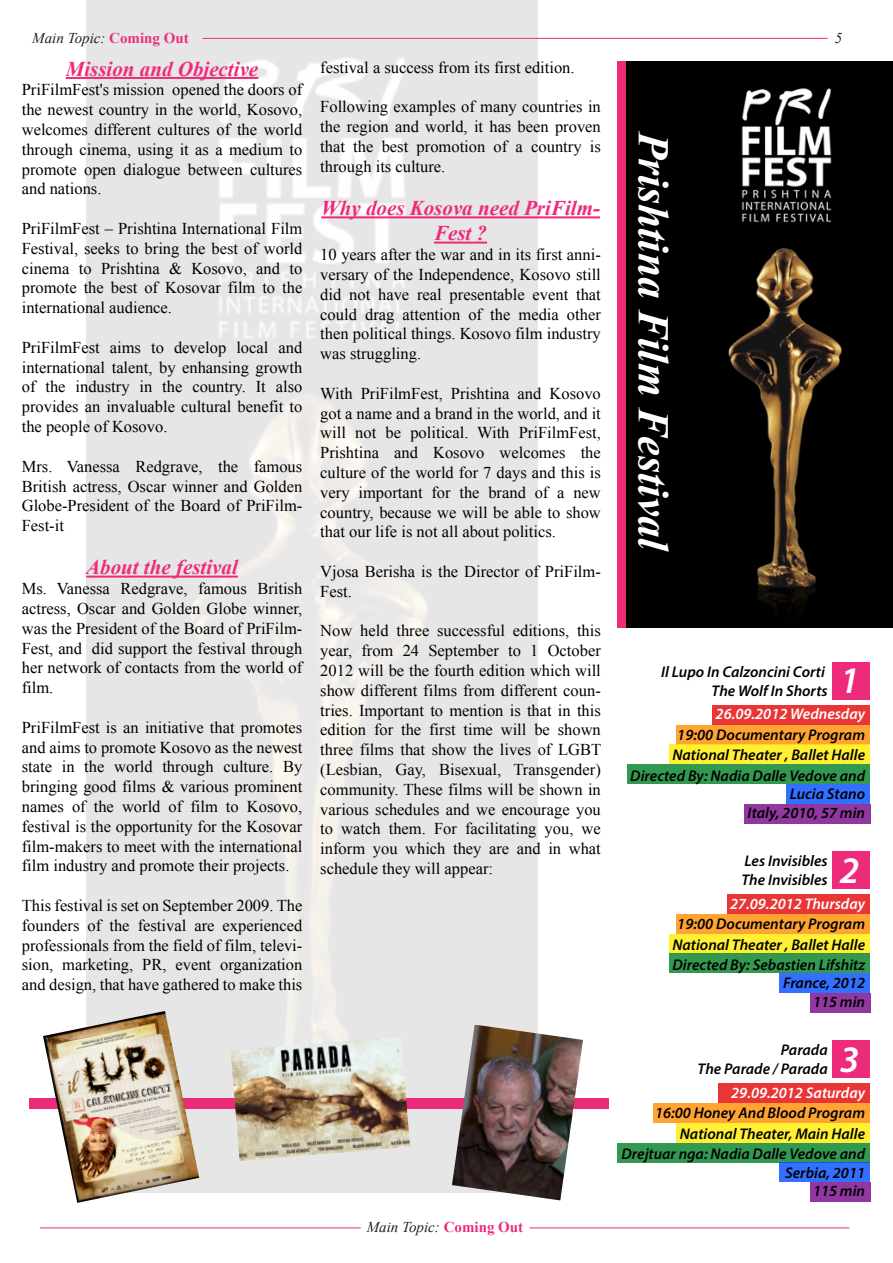
<style>
.page{position:relative;width:893px;height:1263px;background:#fff}
.page>*{position:absolute;margin:0;border:0;box-sizing:border-box;transform-origin:0 0}
.t1{font:italic 700 43.5px "Times New Roman";color:#fff}
.t2{font:italic 600 37.5px "Myriad Pro";color:#fff}
.t3{font:italic 700 21px/25.2px "Times New Roman";color:#ee2a7b;text-align:center}
.t4{font:16.5px/19.8px "Times New Roman";color:#000;text-align:justify}
.t5{font:italic 600 15.45px/18.6px "Myriad Pro";color:#000;text-align:right}
.t6{font:italic 600 15.45px "Myriad Pro";color:#fff}
.t7{font:italic 15px "Times New Roman";color:#231f20}
.s1{font-weight:700;font-style:normal;color:#ee2a7b}
</style>
<div class="page">
<img style="left:86px;top:0;width:452px;height:1193px">
<img style="left:680px;top:61px;width:213px;height:566px">
<div style="left:626px;top:61px;width:52px;height:566px;background:#000"></div>
<div style="left:617px;top:61px;width:9px;height:566px;background:#ee2a7b"></div>
<div style="left:712px;top:705px;width:158px;height:20px;background:#e93535"></div>
<div style="left:676px;top:725px;width:194px;height:20px;background:#ffa333"></div>
<div style="left:669px;top:745px;width:201px;height:19px;background:#fff033"></div>
<div style="left:627px;top:764px;width:243px;height:20px;background:#339951"></div>
<div style="left:786px;top:784px;width:84px;height:20px;background:#3370ff"></div>
<div style="left:744px;top:804px;width:126px;height:20px;background:#90389f"></div>
<div style="left:832px;top:662px;width:38px;height:38px;background:#ee2a7b"></div>
<div style="left:29px;top:1098px;width:579px;height:10px;background:#ee2a7b"></div>
<img style="left:43px;top:1011px;width:156px;height:192px">
<img style="left:452px;top:1024px;width:131px;height:176px">
<hr style="left:321px;top:216px;width:272px;height:2px;background:#ee2a7b">
<svg style="left:593px;top:216px;width:7px;height:2px"></svg>
<hr style="left:434px;top:242px;width:53px;height:2px;background:#ee2a7b">
<hr style="left:66px;top:77px;width:192px;height:2px;background:#ee2a7b">
<hr style="left:86px;top:576px;width:152px;height:2px;background:#ee2a7b">
<img style="left:230px;top:1036px;width:180px;height:125px">
<div style="left:727px;top:894px;width:143px;height:20px;background:#e93535"></div>
<div style="left:676px;top:914px;width:194px;height:20px;background:#ffa333"></div>
<div style="left:669px;top:934px;width:201px;height:19px;background:#fff033"></div>
<div style="left:669px;top:953px;width:201px;height:20px;background:#339951"></div>
<div style="left:779px;top:973px;width:91px;height:20px;background:#3370ff"></div>
<div style="left:810px;top:993px;width:60px;height:20px;background:#90389f"></div>
<div style="left:832px;top:851px;width:38px;height:38px;background:#ee2a7b"></div>
<div style="left:719px;top:1083px;width:151px;height:20px;background:#e93535"></div>
<div style="left:653px;top:1103px;width:217px;height:20px;background:#ffa333"></div>
<div style="left:676px;top:1123px;width:194px;height:20px;background:#fff033"></div>
<div style="left:617px;top:1143px;width:253px;height:19px;background:#339951"></div>
<div style="left:779px;top:1162px;width:91px;height:20px;background:#3370ff"></div>
<div style="left:810px;top:1182px;width:60px;height:20px;background:#90389f"></div>
<div style="left:832px;top:1041px;width:38px;height:37px;background:#ee2a7b"></div>
<hr style="left:202px;top:38px;width:626px;height:1px;background:#ee2a7b">
<hr style="left:40px;top:1227px;width:321px;height:1px;background:#ee2a7b">
<hr style="left:529px;top:1227px;width:320px;height:1px;background:#ee2a7b">
<p class="t7" style="left:32px;top:27px;width:158px">Main Topic: <span class="s1">Coming Out</span></p>
<p class="t7" style="left:835px;top:27px;width:9px">5</p>
<p class="t3" style="left:66px;top:55px;width:194px">Mission and Objective</p>
<p class="t4" style="left:22px;top:80px;width:282px">PriFilmFest's mission opened the doors of the newest country in the world, Kosovo, welcomes different cultures of the world through cinema, using it as a medium to promote open dialogue between cultures and nations.</p>
<p class="t4" style="left:22px;top:218px;width:282px">PriFilmFest – Prishtina International Film Festival, seeks to bring the best of world cinema to Prishtina &amp; Kosovo, and to promote the best of Kosovar film to the international audience.</p>
<p class="t4" style="left:22px;top:337px;width:282px">PriFilmFest aims to develop local and international talent, by enhansing growth of the industry in the country. It also provides an invaluable cultural benefit to the people of Kosovo.</p>
<p class="t4" style="left:22px;top:456px;width:282px">Mrs. Vanessa Redgrave, the famous British actress, Oscar winner and Golden Globe-President of the Board of PriFilm-Fest-it</p>
<p class="t3" style="left:86px;top:554px;width:153px">About the festival</p>
<p class="t4" style="left:22px;top:578px;width:282px">Ms. Vanessa Redgrave, famous British actress, Oscar and Golden Globe winner, was the President of the Board of PriFilm-Fest, and did support the festival through her network of contacts from the world of film.</p>
<p class="t4" style="left:22px;top:717px;width:282px">PriFilmFest is an initiative that promotes and aims to promote Kosovo as the newest state in the world through culture. By bringing good films &amp; various prominent names of the world of film to Kosovo, festival is the opportunity for the Kosovar film-makers to meet with the international film industry and promote their projects.</p>
<p class="t4" style="left:22px;top:895px;width:282px">This festival is set on September 2009. The founders of the festival are experienced professionals from the field of film, televi&shy;sion, marketing, PR, event organization and design, that have gathered to make this</p>
<p class="t6" style="left:730px;top:893px;width:137px">27.09.2012 Thursday</p>
<p class="t4" style="left:320px;top:57px;width:256px">festival a success from its first edition.</p>
<p class="t4" style="left:320px;top:97px;width:282px">Following examples of many countries in the region and world, it has been proven that the best promotion of a country is through its culture.</p>
<p class="t3" style="left:321px;top:195px;width:280px">Why does Kosova need PriFilm-<br>Fest ?</p>
<p class="t4" style="left:320px;top:244px;width:282px">10 years after the war and in its first anni&shy;versary of the Independence, Kosovo still did not have real presentable event that could drag attention of the media other then political things. Kosovo film industry was struggling.</p>
<p class="t4" style="left:320px;top:383px;width:282px">With PriFilmFest, Prishtina and Kosovo got a name and a brand in the world, and it will not be political. With PriFilmFest, Prishtina and Kosovo welcomes the culture of the world for 7 days and this is very important for the brand of a new country, because we will be able to show that our life is not all about politics.</p>
<p class="t4" style="left:320px;top:561px;width:282px">Vjosa Berisha is the Director of PriFilm-<br>Fest.</p>
<p class="t4" style="left:320px;top:621px;width:282px">Now held three successful editions, this year, from 24 September to 1 October 2012 will be the fourth edition which will show different films from different coun&shy;tries. Important to mention is that in this edition for the first time will be shown three films that show the lives of LGBT (Lesbian, Gay, Bisexual, Transgender) community. These films will be shown in various schedules and we encourage you to watch them. For facilitating you, we inform you which they are and in what schedule they will appear:</p>
<h1 class="t1" style="left:684px;top:132px;width:421px;rotate:90deg">Prishtina Film Festival</h1>
<p class="t5" style="left:661px;top:662px;width:168px">Il Lupo In Calzoncini Corti<br>The Wolf In Shorts</p>
<h2 class="t2" style="left:840px;top:657px;width:21px">1</h2>
<p class="t6" style="left:716px;top:704px;width:151px">26.09.2012 Wednesday</p>
<p class="t5" style="left:672px;top:724px;width:194px;line-height:20.4px;text-align:center">19:00 Documentary Program<br>National Theater , Ballet Halle</p>
<p class="t5" style="left:630px;top:766px;width:236px">Directed By: Nadia Dalle Vedove and<br>Lucia Stano<br>Italy, 2010, 57 min</p>
<p class="t5" style="left:741px;top:851px;width:88px;text-align:left">Les Invisibles<br>The Invisibles</p>
<h2 class="t2" style="left:840px;top:846px;width:21px">2</h2>
<p class="t5" style="left:672px;top:913px;width:194px;line-height:20.4px;text-align:center">19:00 Documentary Program<br>National Theater , Ballet Halle</p>
<p class="t5" style="left:672px;top:955px;width:194px">Directed By: Sebastien Lifshitz<br>France, 2012<br>115 min</p>
<p class="t5" style="left:698px;top:1040px;width:132px">Parada<br>The Parade / Parada</p>
<h2 class="t2" style="left:840px;top:1035px;width:21px">3</h2>
<p class="t6" style="left:731px;top:1083px;width:135px">29.09.2012 Saturday</p>
<p class="t5" style="left:655px;top:1102px;width:212px;line-height:20.4px">16:00 Honey And Blood Program<br>National Theater, Main Halle</p>
<p class="t7" style="left:367px;top:1217px;width:158px">Main Topic: <span class="s1">Coming Out</span></p>
<p class="t5" style="left:622px;top:1144px;width:245px">Drejtuar nga: Nadia Dalle Vedove and<br>Serbia, 2011<br>115 min</p>
</div>
